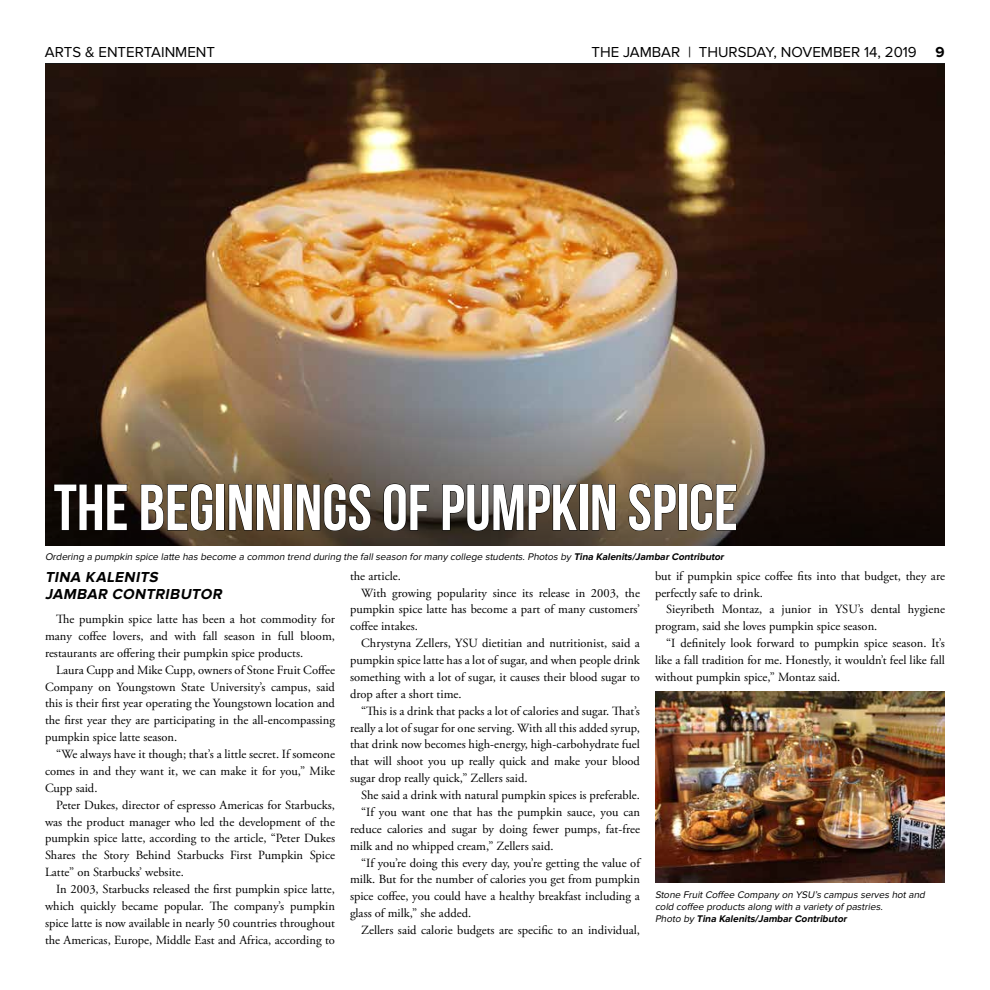
<style>
.page{position:relative;width:990px;height:990px;background:#fff}
.page>*{position:absolute;margin:0;border:0;box-sizing:border-box;transform-origin:0 0}
.t1{font:700 65px "Bebas Neue";color:#fff}
.t2{font:15px "Proxima Nova";color:#000}
.t3{font:italic 700 15px/16.2px "Proxima Nova";color:#000}
.t4{font:12.5px/16.9px "Adobe Garamond Pro";color:#000;text-align:justify}
.t5{font:italic 10px/12px "Proxima Nova";color:#000}
.s1{font-weight:700}
</style>
<div class="page">
<hr style="left:45px;top:63px;width:900px;height:2px;background:#000">
<img style="left:45px;top:65px;width:900px;height:342px">
<svg style="left:45px;top:407px;width:900px;height:138px;background:#5a4c3f"></svg>
<svg style="left:54px;top:484px;width:73px;height:47px;background:#0c0703"></svg>
<svg style="left:141px;top:483px;width:72px;height:48px;background:#54432d"></svg>
<div style="left:217px;top:485px;width:7px;height:45px;border:1px solid #000"></div>
<svg style="left:229px;top:484px;width:51px;height:47px;background:#54422b"></svg>
<div style="left:285px;top:485px;width:7px;height:45px;border:1px solid #000"></div>
<svg style="left:296px;top:483px;width:75px;height:48px;background:#44382a"></svg>
<svg style="left:383px;top:483px;width:47px;height:48px;background:#413a33"></svg>
<svg style="left:442px;top:484px;width:135px;height:47px;background:#463f37"></svg>
<div style="left:580px;top:485px;width:7px;height:45px;border:1px solid #000"></div>
<svg style="left:592px;top:484px;width:24px;height:47px"></svg>
<svg style="left:628px;top:483px;width:48px;height:48px;background:#62523c"></svg>
<div style="left:679px;top:485px;width:7px;height:45px;border:1px solid #000"></div>
<svg style="left:690px;top:483px;width:47px;height:48px;background:#635543"></svg>
<img style="left:655px;top:691px;width:290px;height:191px">
<p class="t2" style="left:45px;top:43px;width:172px">ARTS &amp; ENTERTAINMENT</p>
<p class="t2" style="left:591px;top:43px;width:355px">THE JAMBAR | THURSDAY, NOVEMBER 14, 2019 <span class="s1">9</span></p>
<h1 class="t1" style="left:54px;top:472px;width:686px">THE BEGINNINGS OF PUMPKIN SPICE</h1>
<p class="t5" style="left:45px;top:550px;width:682px">Ordering a pumpkin spice latte has become a common trend during the fallseason formany college students.Photos by <span class="s1">Tina Kalenits/JambarContributor</span></p>
<p class="t3" style="left:45px;top:570px;width:181px">TINA KALENITS<br>JAMBAR CONTRIBUTOR</p>
<p class="t4" style="left:350px;top:568px;width:52px">the article.</p>
<p class="t4" style="left:361px;top:585px;width:280px">With growing popularity since its release in 2003, the</p>
<p class="t4" style="left:350px;top:601px;width:291px">pumpkin spice latte has become a part of many customers’</p>
<p class="t4" style="left:350px;top:618px;width:69px">coffee intakes.</p>
<p class="t4" style="left:361px;top:635px;width:280px">Chrystyna Zellers, YSU dietitian and nutritionist, said a</p>
<p class="t4" style="left:350px;top:652px;width:292px">pumpkin spice latte has a lot of sugar, and when people drink</p>
<p class="t4" style="left:350px;top:669px;width:291px">something with a lot of sugar, it causes their blood sugar to</p>
<p class="t4" style="left:350px;top:686px;width:113px">drop after a short time.</p>
<p class="t4" style="left:361px;top:703px;width:280px">“This is a drink that packs a lot of calories and sugar. That’s</p>
<p class="t4" style="left:350px;top:720px;width:292px">really a lot of sugar for one serving. With all this added syrup,</p>
<p class="t4" style="left:350px;top:736px;width:292px">that drink now becomes high-energy, high-carbohydrate fuel</p>
<p class="t4" style="left:350px;top:753px;width:291px">that will shoot you up really quick and make your blood</p>
<p class="t4" style="left:350px;top:770px;width:179px">sugar drop really quick,” Zellers said.</p>
<p class="t4" style="left:361px;top:787px;width:280px">She said a drink with natural pumpkin spices is preferable.</p>
<p class="t4" style="left:361px;top:804px;width:280px">“If you want one that has the pumpkin sauce, you can</p>
<p class="t4" style="left:350px;top:821px;width:292px">reduce calories and sugar by doing fewer pumps, fat-free</p>
<p class="t4" style="left:350px;top:838px;width:205px">milk and no whipped cream,” Zellers said.</p>
<p class="t4" style="left:361px;top:855px;width:280px">“If you’re doing this every day, you’re getting the value of</p>
<p class="t4" style="left:350px;top:871px;width:291px">milk. But for the number of calories you get from pumpkin</p>
<p class="t4" style="left:350px;top:888px;width:292px">spice coffee, you could have a healthy breakfast including a</p>
<p class="t4" style="left:350px;top:905px;width:123px">glass of milk,” she added.</p>
<p class="t4" style="left:361px;top:922px;width:280px">Zellers said calorie budgets are specific to an individual,</p>
<p class="t4" style="left:655px;top:568px;width:291px">but if pumpkin spice coffee fits into that budget, they are perfectly safe to drink.</p>
<p class="t4" style="left:655px;top:601px;width:291px;text-indent:11px">Sieyribeth Montaz, a junior in YSU’s dental hygiene program, said she loves pumpkin spice season.</p>
<p class="t4" style="left:655px;top:635px;width:292px;text-indent:11px">“I definitely look forward to pumpkin spice season. It’s like a fall tradition for me. Honestly, it wouldn’t feel like fall without pumpkin spice,” Montaz said.</p>
<p class="t4" style="left:45px;top:611px;width:292px;text-indent:11px">The pumpkin spice latte has been a hot commodity for many coffee lovers, and with fall season in full bloom, restaurants are offering their pumpkin spice products.</p>
<p class="t4" style="left:45px;top:662px;width:292px;text-indent:11px">Laura Cupp and Mike Cupp, owners of Stone Fruit Coffee Company on Youngstown State University’s campus, said this is their first year operating the Youngstown location and the first year they are participating in the all-encompassing pumpkin spice latte season.</p>
<p class="t4" style="left:45px;top:746px;width:292px;text-indent:11px">“We always have it though; that’s a little secret. If someone comes in and they want it, we can make it for you,” Mike Cupp said.</p>
<p class="t4" style="left:45px;top:797px;width:292px;text-indent:11px">Peter Dukes, director of espresso Americas for Starbucks, was the product manager who led the development of the pumpkin spice latte, according to the article, “Peter Dukes Shares the Story Behind Starbucks First Pumpkin Spice Latte” on Starbucks’ website.</p>
<p class="t4" style="left:45px;top:881px;width:292px;text-indent:11px">In 2003, Starbucks released the first pumpkin spice latte, which quickly became popular. The company’s pumpkin spice latte is now available in nearly 50 countries throughout the Americas, Europe, Middle East and Africa, according to</p>
<p class="t5" style="left:655px;top:889px;width:274px">Stone FruitCoffee Company on YSU’s campus serves hotand cold coffee products along with a variety of pastries.<br>Photo by <span class="s1">Tina Kalenits/JambarContributor</span></p>
</div>
